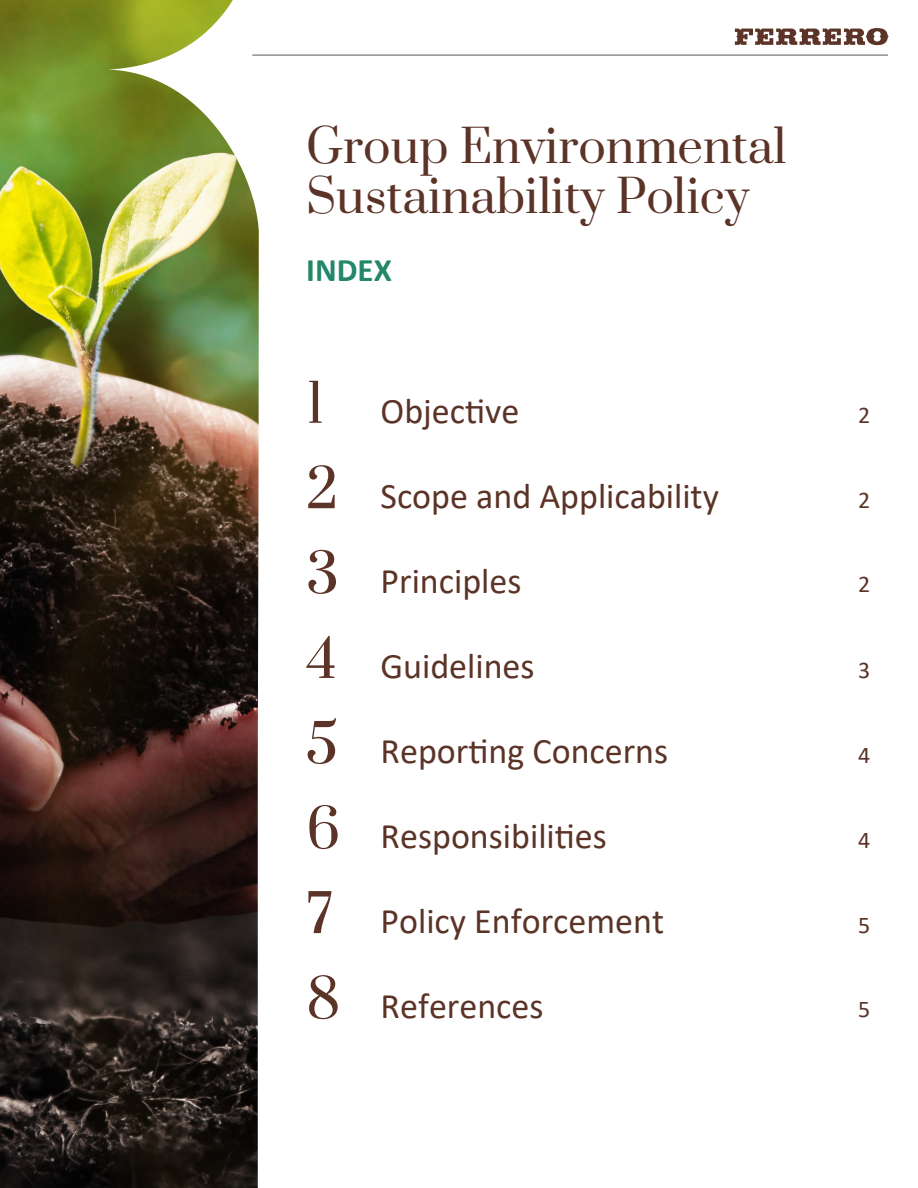
<style>
.page{position:relative;width:918px;height:1188px;background:#fff}
.page>*{position:absolute;margin:0;border:0;box-sizing:border-box;transform-origin:0 0}
.t1{font:52.5px/85.1px "Prata";color:#5b3327}
.t2{font:45.45px/49.5px "Prata";color:#5b3327}
.t3{font:36px "Calibri";color:#5b3327}
.t4{font:700 33px "Calibri";color:#248769}
.t5{font:24px "Calibri";color:#5b3327}
.s1{font-family:"Prata";font-size:52.5px}
</style>
<div class="page">
<svg style="left:735px;top:28px;width:154px;height:17px"></svg>
<hr style="left:252px;top:55px;width:636px;height:1px;background:#58595b">
<img style="left:0;top:0;width:259px;height:1188px">
<p class="t2" style="left:306px;top:119px;width:482px">Group Environmental<br>Sustainability Policy</p>
<p class="t4" style="left:306px;top:246px;width:87px">INDEX</p>
<p class="t3" style="left:306px;top:386px;width:215px"><span class="s1">1</span> Objective</p>
<h1 class="t1" style="left:306px;top:444px;width:36px">2<br>3<br>4<br>5<br>6<br>7<br>8</h1>
<p class="t3" style="left:381px;top:471px;width:340px">Scope and Applicability</p>
<p class="t3" style="left:381px;top:556px;width:142px">Principles</p>
<p class="t3" style="left:381px;top:641px;width:156px">Guidelines</p>
<p class="t3" style="left:381px;top:726px;width:289px">Reporting Concerns</p>
<p class="t3" style="left:381px;top:811px;width:228px">Responsibilities</p>
<p class="t3" style="left:381px;top:896px;width:285px">Policy Enforcement</p>
<p class="t3" style="left:381px;top:981px;width:165px">References</p>
<p class="t5" style="left:858px;top:398px;width:14px">2</p>
<p class="t5" style="left:858px;top:483px;width:14px">2</p>
<p class="t5" style="left:858px;top:568px;width:14px">2</p>
<p class="t5" style="left:858px;top:653px;width:14px">3</p>
<p class="t5" style="left:858px;top:738px;width:14px">4</p>
<p class="t5" style="left:858px;top:823px;width:14px">4</p>
<p class="t5" style="left:858px;top:908px;width:14px">5</p>
<p class="t5" style="left:858px;top:993px;width:14px">5</p>
</div>
